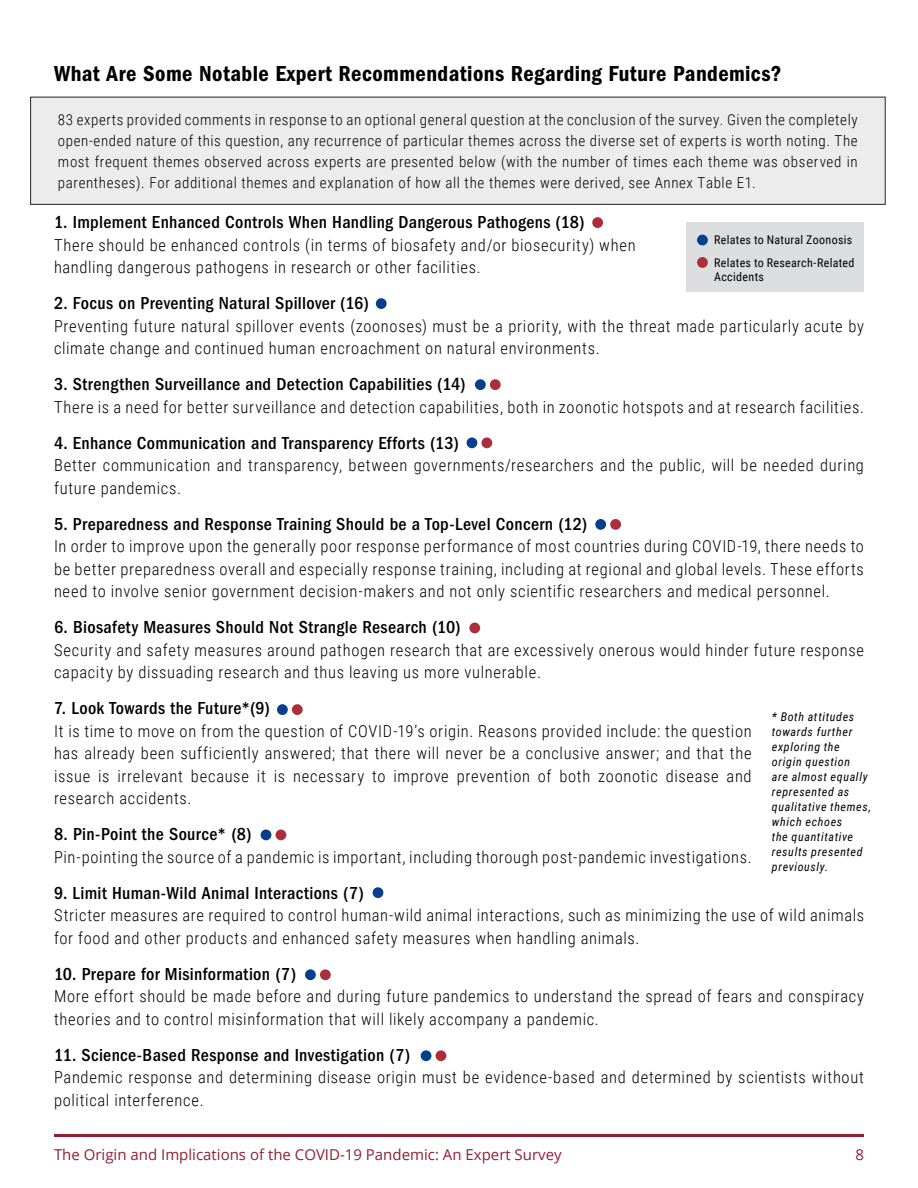
<style>
.page{position:relative;width:918px;height:1188px;background:#fff}
.page>*{position:absolute;margin:0;border:0;box-sizing:border-box;transform-origin:0 0}
.t1{font:22.5px "Franklin Gothic LT Pro Cn Dm";letter-spacing:.02em;color:#000}
.t2{font:500 condensed 18px "Franklin Gothic LT Pro";letter-spacing:.02em;color:#000}
.t3{font:300 16.5px/22.5px "Roboto Condensed";letter-spacing:.04em;color:#000}
.t4{font:300 15px/21px "Roboto Condensed";letter-spacing:.04em;color:#000;text-align:justify}
.t5{font:15px "Open Sans";color:#911f32}
.t6{font:italic 12px/15px "Roboto Condensed";letter-spacing:.055em;color:#000}
.t7{font:12px/23.2px "Roboto Condensed";letter-spacing:.025em;color:#000}
</style>
<div class="page">
<div style="left:687px;top:223px;width:177px;height:69px;background:#dcddde"></div>
<div style="left:31px;top:97px;width:854px;height:107px;background:#ececed"></div>
<div style="left:30px;top:97px;width:856px;height:108px;border:1px solid #242424"></div>
<div style="left:592px;top:217px;width:11px;height:11px;background:#ac2e39;border-radius:50%"></div>
<div style="left:376px;top:298px;width:11px;height:11px;background:#063f8b;border-radius:50%"></div>
<div style="left:469px;top:623px;width:11px;height:10px;background:#ac2e39;border-radius:50%"></div>
<div style="left:373px;top:887px;width:10px;height:11px;background:#063f8b;border-radius:50%"></div>
<div style="left:467px;top:437px;width:10px;height:11px;background:#063f8b;border-radius:50%"></div>
<div style="left:481px;top:437px;width:11px;height:11px;background:#ac2e39;border-radius:50%"></div>
<div style="left:475px;top:379px;width:11px;height:11px;background:#063f8b;border-radius:50%"></div>
<div style="left:490px;top:379px;width:11px;height:11px;background:#ac2e39;border-radius:50%"></div>
<div style="left:595px;top:519px;width:11px;height:11px;background:#063f8b;border-radius:50%"></div>
<div style="left:610px;top:519px;width:11px;height:11px;background:#ac2e39;border-radius:50%"></div>
<div style="left:277px;top:704px;width:11px;height:11px;background:#063f8b;border-radius:50%"></div>
<div style="left:292px;top:704px;width:11px;height:11px;background:#ac2e39;border-radius:50%"></div>
<div style="left:261px;top:830px;width:10px;height:10px;background:#063f8b;border-radius:50%"></div>
<div style="left:276px;top:830px;width:10px;height:10px;background:#ac2e39;border-radius:50%"></div>
<div style="left:305px;top:969px;width:11px;height:11px;background:#063f8b;border-radius:50%"></div>
<div style="left:320px;top:969px;width:11px;height:11px;background:#ac2e39;border-radius:50%"></div>
<div style="left:421px;top:1050px;width:10px;height:11px;background:#063f8b;border-radius:50%"></div>
<div style="left:436px;top:1050px;width:10px;height:11px;background:#ac2e39;border-radius:50%"></div>
<div style="left:697px;top:235px;width:11px;height:10px;background:#063f8b;border-radius:50%"></div>
<div style="left:697px;top:257px;width:11px;height:11px;background:#ac2e39;border-radius:50%"></div>
<hr style="left:54px;top:1134px;width:810px;height:2px;background:#911f32">
<h1 class="t1" style="left:54px;top:60px;width:729px">What Are Some Notable Expert Recommendations Regarding Future Pandemics?</h1>
<p class="t4" style="left:58px;top:109px;width:801px">83 experts provided comments in response to an optional general question at the conclusion of the survey. Given the completely open-ended nature of this question, any recurrence of particular themes across the diverse set of experts is worth noting. The most frequent themes observed across experts are presented below (with the number of times each theme was observed in parentheses). For additional themes and explanation of how all the themes were derived, see Annex Table E1.</p>
<p class="t2" style="left:54px;top:212px;width:532px">1. Implement Enhanced Controls When Handling Dangerous Pathogens (18)</p>
<p class="t3" style="left:54px;top:233px;width:583px">There should be enhanced controls (in terms of biosafety and/or biosecurity) when handling dangerous pathogens in research or other facilities.</p>
<p class="t2" style="left:54px;top:293px;width:316px">2. Focus on Preventing Natural Spillover (16)</p>
<p class="t3" style="left:54px;top:314px;width:812px">Preventing future natural spillover events (zoonoses) must be a priority, with the threat made particularly acute by climate change and continued human encroachment on natural environments.</p>
<p class="t2" style="left:54px;top:374px;width:413px">3. Strengthen Surveillance and Detection Capabilities (14)</p>
<p class="t3" style="left:54px;top:395px;width:812px">There is a need for better surveillance and detection capabilities, both in zoonotic hotspots and at research facilities.</p>
<p class="t2" style="left:54px;top:433px;width:407px">4. Enhance Communication and Transparency Efforts (13)</p>
<p class="t3" style="left:54px;top:453px;width:811px">Better communication and transparency, between governments/researchers and the public, will be needed during future pandemics.</p>
<p class="t2" style="left:54px;top:514px;width:535px">5. Preparedness and Response Training Should be a Top-Level Concern (12)</p>
<p class="t3" style="left:54px;top:534px;width:812px;text-align:justify">In order to improve upon the generally poor response performance of most countries during COVID-19, there needs to be better preparedness overall and especially response training, including at regional and global levels. These efforts need to involve senior government decision-makers and not only scientific researchers and medical personnel.</p>
<p class="t2" style="left:54px;top:617px;width:408px">6. Biosafety Measures Should Not Strangle Research (10)</p>
<p class="t3" style="left:54px;top:638px;width:812px">Security and safety measures around pathogen research that are excessively onerous would hinder future response capacity by dissuading research and thus leaving us more vulnerable.</p>
<p class="t2" style="left:54px;top:698px;width:218px">7. Look Towards the Future*(9)</p>
<p class="t3" style="left:54px;top:719px;width:699px;text-align:justify">It is time to move on from the question of COVID-19’s origin. Reasons provided include: the question has already been sufficiently answered; that there will never be a conclusive answer; and that the issue is irrelevant because it is necessary to improve prevention of both zoonotic disease and research accidents.</p>
<p class="t2" style="left:54px;top:824px;width:199px">8. Pin-Point the Source* (8)</p>
<p class="t3" style="left:54px;top:845px;width:699px">Pin-pointing the source of a pandemic is important, including thorough post-pandemic investigations.</p>
<p class="t2" style="left:54px;top:883px;width:312px">9. Limit Human-Wild Animal Interactions (7)</p>
<p class="t3" style="left:54px;top:903px;width:812px">Stricter measures are required to control human-wild animal interactions, such as minimizing the use of wild animals for food and other products and enhanced safety measures when handling animals.</p>
<p class="t2" style="left:54px;top:964px;width:244px">10. Prepare for Misinformation (7)</p>
<p class="t3" style="left:54px;top:984px;width:812px">More effort should be made before and during future pandemics to understand the spread of fears and conspiracy theories and to control misinformation that will likely accompany a pandemic.</p>
<p class="t2" style="left:54px;top:1045px;width:358px">11. Science-Based Response and Investigation (7)</p>
<p class="t3" style="left:54px;top:1065px;width:812px">Pandemic response and determining disease origin must be evidence-based and determined by scientists without political interference.</p>
<p class="t7" style="left:714px;top:227px;width:142px">Relates to Natural Zoonosis<br>Relates to Research-Related</p>
<p class="t7" style="left:714px;top:265px;width:51px">Accidents</p>
<p class="t6" style="left:772px;top:708px;width:101px">* Both attitudes towards further exploring the origin question<br>are almost equally represented as qualitative themes, which echoes<br>the quantitative results presented previously.</p>
<p class="t5" style="left:54px;top:1144px;width:509px">The Origin and Implications of the COVID-19 Pandemic: An Expert Survey</p>
<p class="t5" style="left:855px;top:1144px;width:10px">8</p>
</div>
